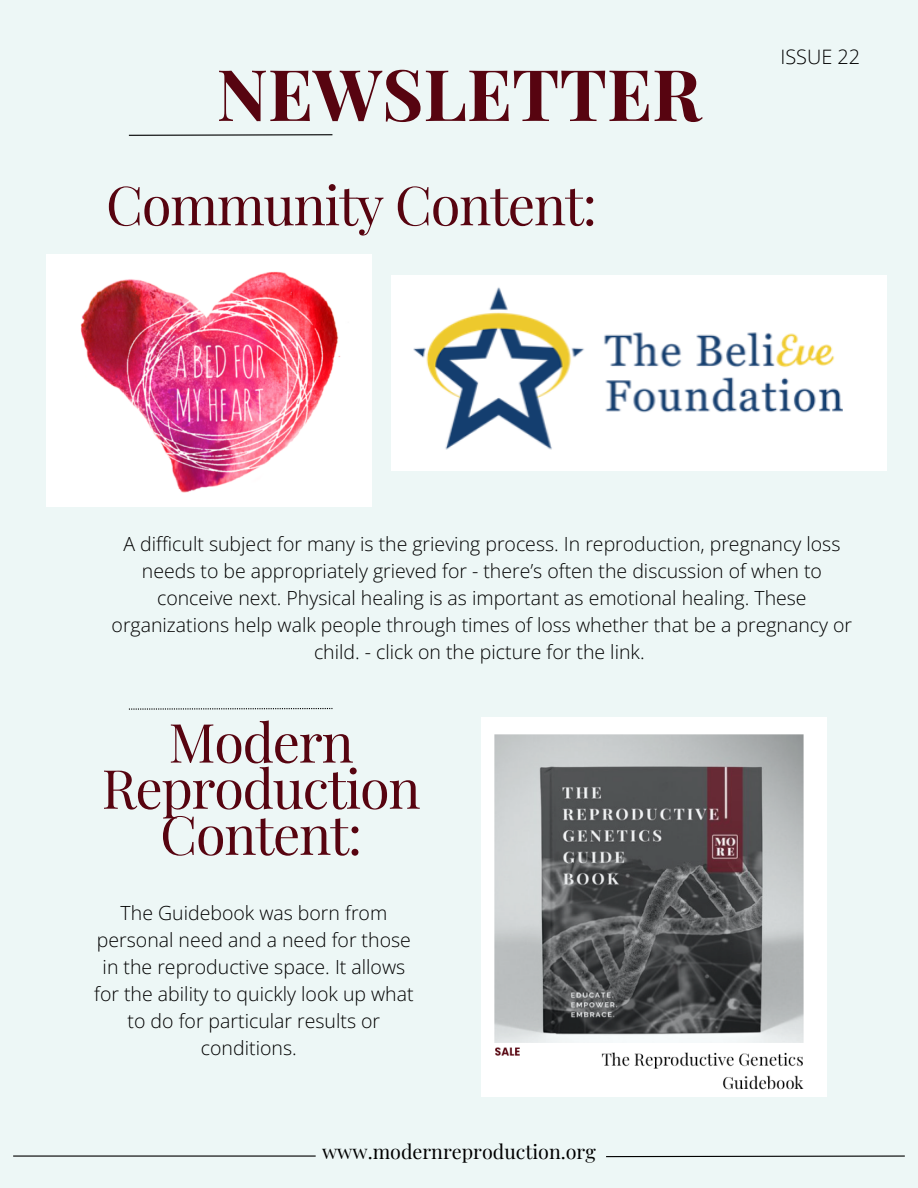
<style>
.page{position:relative;width:918px;height:1188px;background:#edf7f6}
.page>*{position:absolute;margin:0;border:0;box-sizing:border-box;transform-origin:0 0}
.t1{font:700 71.1px "Playfair Display";color:#570410}
.t2{font:54px/46.2px "Playfair Display";letter-spacing:-.025em;color:#570410;text-align:center}
.t3{font:300 19.95px "Open Sans";color:#000}
.t4{font:19.8px "Playfair Display";color:#000}
.t5{font:300 19.5px/27px "Open Sans";color:#000;text-align:center}
</style>
<div class="page">
<hr style="left:13px;top:1155px;width:303px;height:2px;background:#000">
<svg style="left:606px;top:1155px;width:299px;height:3px"></svg>
<svg style="left:128px;top:134px;width:205px;height:2px"></svg>
<svg style="left:129px;top:708px;width:203px;height:2px"></svg>
<img style="left:392px;top:275px;width:495px;height:196px">
<img style="left:47px;top:254px;width:325px;height:252px">
<img style="left:482px;top:717px;width:344px;height:379px">
<p class="t1" style="left:217px;top:44px;width:486px">NEWSLETTER</p>
<p class="t2" style="left:106px;top:180px;width:492px">Community Content:</p>
<p class="t3" style="left:780px;top:42px;width:81px">ISSUE 22</p>
<p class="t5" style="left:112px;top:530px;width:742px">A difficult subject for many is the grieving process. In reproduction, pregnancy loss needs to be appropriately grieved for - there’s often the discussion of when to conceive next. Physical healing is as important as emotional healing. These organizations help walk people through times of loss whether that be a pregnancy or child. - click on the picture for the link.</p>
<p class="t2" style="left:102px;top:717px;width:320px">Modern<br>Reproduction<br>Content:</p>
<p class="t5" style="left:94px;top:898px;width:321px">The Guidebook was born from personal need and a need for those in the reproductive space. It allows for the ability to quickly look up what to do for particular results or conditions.</p>
<p class="t4" style="left:322px;top:1138px;width:275px">www.modernreproduction.org</p>
</div>
